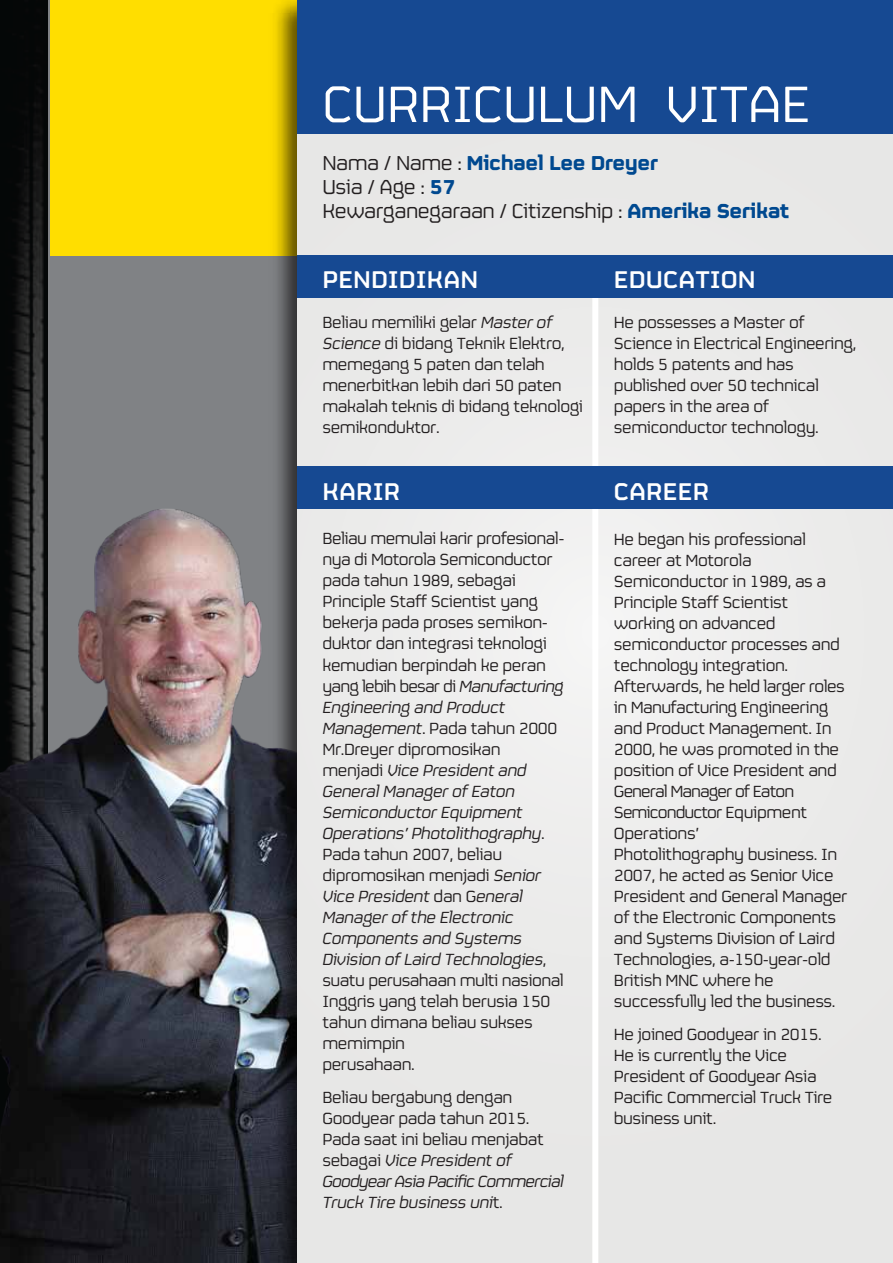
<style>
.page{position:relative;width:893px;height:1263px;background:#fff}
.page>*{position:absolute;margin:0;border:0;box-sizing:border-box;transform-origin:0 0}
.t1{font:57px "FS Sinclair";letter-spacing:-.01em;color:#fff}
.t2{font:500 27px "FS Sinclair";color:#fff}
.t3{font:22.5px/24px "FS Sinclair";letter-spacing:-.025em;color:#231f20}
.t4{font:18px/21px "FS Sinclair";letter-spacing:-.025em;color:#231f20}
.s1{font-weight:700;color:#004990}
.s2{font-style:italic}
</style>
<div class="page">
<div style="left:0;top:0;width:316px;height:1263px;background:#808285"></div>
<img style="left:0;top:0;width:48px;height:348px">
<img style="left:0;top:348px;width:265px;height:915px">
<div style="left:50px;top:0;width:843px;height:255px;background:#ffde00"></div>
<img style="left:265px;top:0;width:33px;height:1263px">
<div style="left:298px;top:0;width:595px;height:1263px;background:#eaeae9"></div>
<div style="left:592px;top:255px;width:6px;height:1008px;background:#fff"></div>
<div style="left:298px;top:467px;width:595px;height:42px;background:#164992"></div>
<div style="left:298px;top:255px;width:595px;height:43px;background:#164992"></div>
<div style="left:298px;top:0;width:595px;height:134px;background:#164992"></div>
<h1 class="t1" style="left:322px;top:62px;width:490px">CURRICULUM VITAE</h1>
<p class="t3" style="left:322px;top:149px;width:469px">Nama / Name : <span class="s1">Michael Lee Dreyer<br></span>Usia / Age : <span class="s1">57<br></span>Kewarganegaraan / Citizenship : <span class="s1">Amerika Serikat</span></p>
<h2 class="t2" style="left:322px;top:258px;width:157px">PENDIDIKAN</h2>
<h2 class="t2" style="left:614px;top:258px;width:143px">EDUCATION</h2>
<p class="t4" style="left:322px;top:311px;width:262px">Beliau memiliki gelar <span class="s2">Master of<br>Science</span> di bidang Teknik Elektro, memegang 5 paten dan telah menerbitkan lebih dari 50 paten makalah teknis di bidang teknologi semikonduktor.</p>
<p class="t4" style="left:614px;top:311px;width:244px">He possesses a Master of<br>Science in Electrical Engineering, holds 5 patents and has published over 50 technical papers in the area of semiconductor technology.</p>
<h2 class="t2" style="left:322px;top:470px;width:79px">KARIR</h2>
<h2 class="t2" style="left:614px;top:470px;width:97px">CAREER</h2>
<p class="t4" style="left:322px;top:527px;width:244px">Beliau memulai karir profesional&shy;nya di Motorola Semiconductor pada tahun 1989, sebagai<br>Principle Staff Scientist yang bekerja pada proses semikon&shy;duktor dan integrasi teknologi kemudian berpindah ke peran yang lebih besar di <span class="s2">Manufacturing<br>Engineering and Product<br>Management</span>. Pada tahun 2000<br>Mr.Dreyer dipromosikan menjadi <span class="s2">Vice President and<br>General Manager of Eaton<br>Semiconductor Equipment<br>Operations’ Photolithography</span>.<br>Pada tahun 2007, beliau dipromosikan menjadi <span class="s2">Senior<br>Vice President</span> dan G<span class="s2">eneral<br>Manager of the Electronic<br>Components and Systems<br>Division of Laird Technologies</span>, suatu perusahaan multi nasional<br>Inggris yang telah berusia 150 tahun dimana beliau sukses memimpin<br>perusahaan.</p>
<p class="t4" style="left:322px;top:1085px;width:243px">Beliau bergabung dengan<br>Goodyear pada tahun 2015.<br>Pada saat ini beliau menjabat sebagai <span class="s2">Vice President of<br>Goodyear Asia Pacific Commercial<br>Truck Tire business uni</span>t.</p>
<p class="t4" style="left:614px;top:527px;width:235px">He began his professional career at Motorola<br>Semiconductor in 1989, as a<br>Principle Staff Scientist working on advanced semiconductor processes and technology integration.<br>Afterwards, he held larger roles in Manufacturing Engineering and Product Management. In<br>2000, he was promoted in the position of Vice President and<br>General Manager of Eaton<br>Semiconductor Equipment<br>Operations’<br>Photolithography business. In<br>2007, he acted as Senior Vice<br>President and General Manager of the Electronic Components and Systems Division of Laird<br>Technologies, a-150-year-old<br>British MNC where he successfully led the business.</p>
<p class="t4" style="left:614px;top:1022px;width:220px">He joined Goodyear in 2015.<br>He is currently the Vice<br>President of Goodyear Asia<br>Pacific Commercial Truck Tire business unit.</p>
</div>
